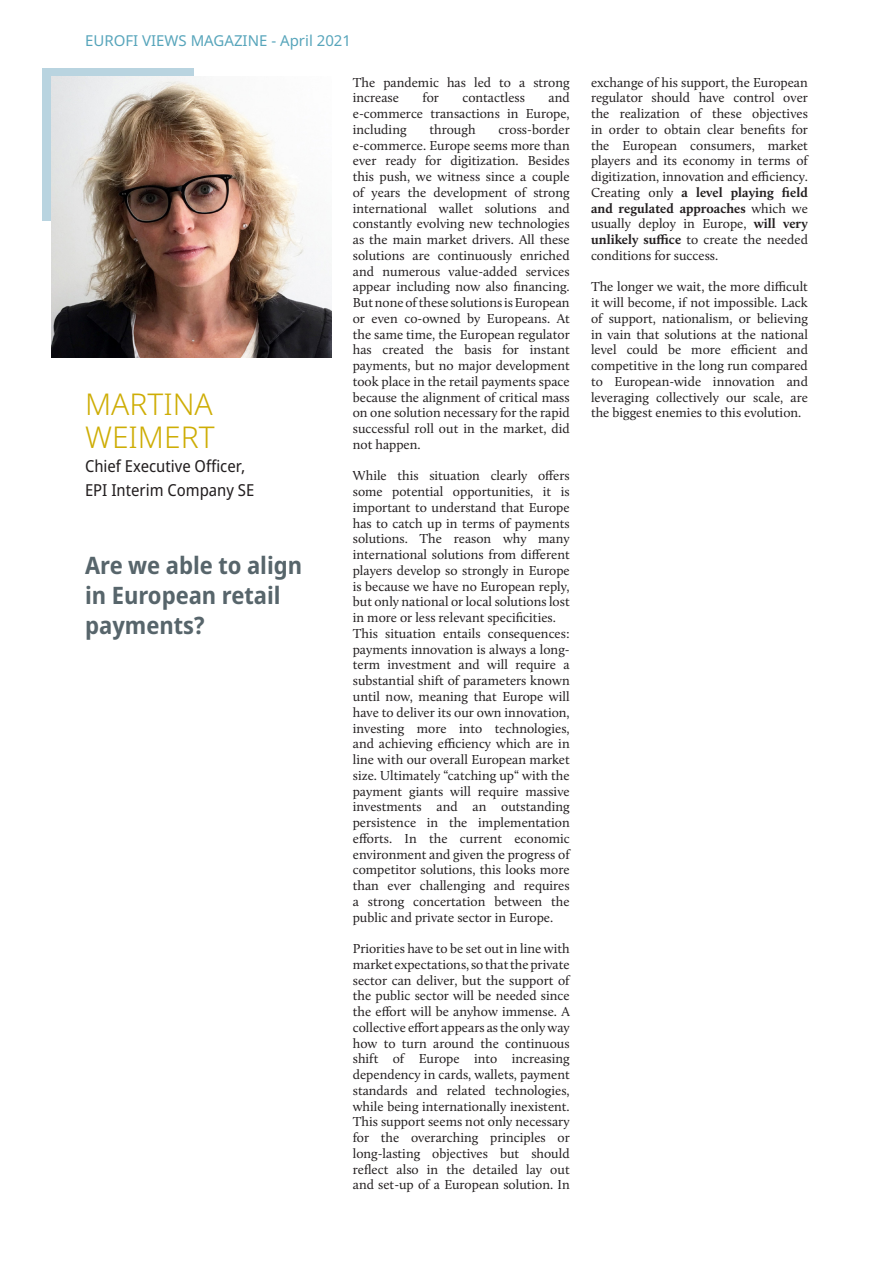
<style>
.page{position:relative;width:893px;height:1263px;background:#fff}
.page>*{position:absolute;margin:0;border:0;box-sizing:border-box;transform-origin:0 0}
.Style_Firstname_Last{font:300 30px/33px "Noto Sans";color:#cead05}
.Style_Titre{font:700 semi-condensed 24px/30px "Noto Sans";color:#57656b}
.Style_Function_Organ{font:semi-condensed 16.5px "Noto Sans";color:#231f20}
.t1{font:15px "Noto Sans";color:#57a5bb}
.Style_Note{font:13.5px/15.8px "Calluna";color:#231f20;text-align:justify}
.s1{font-weight:700}
</style>
<div class="page">
<div style="left:43px;top:68px;width:151px;height:152px;background:#b9d4e0"></div>
<img style="left:51px;top:77px;width:280px;height:280px">
<p class="t1" style="left:85px;top:30px;width:268px">EUROFI VIEWS MAGAZINE - April 2021</p>
<p class="Style_Firstname_Last" style="left:85px;top:388px;width:131px">MARTINA<br>WEIMERT</p>
<p class="Style_Function_Organ" style="left:85px;top:454px;width:162px">Chief Executive Officer,</p>
<p class="Style_Function_Organ" style="left:85px;top:478px;width:171px">EPI Interim Company SE</p>
<p class="Style_Titre" style="left:85px;top:550px;width:219px">Are we able to align in European retail payments?</p>
<p class="Style_Note" style="left:353px;top:74px;width:218px">The pandemic has led to a strong increase</p>
<p class="Style_Note" style="left:353px;top:90px;width:218px;text-indent:196px">and e-commerce transactions in Europe, including</p>
<p class="Style_Note" style="left:423px;top:90px;width:18px">for</p>
<p class="Style_Note" style="left:462px;top:90px;width:64px">contactless</p>
<p class="Style_Note" style="left:353px;top:121px;width:218px;text-indent:146px">cross-border e-commerce. Europe seems more than ever ready for digitization. Besides this push, we witness since a couple of years the development of strong international wallet solutions and constantly evolving new technologies as the main market drivers. All these solutions are continuously enriched and numerous value-added services appear including now also financing.<br>But none of these solutions is European or even co-owned by Europeans. At the same time, the European regulator has created the basis for instant payments, but no major development took place in the retail payments space because the alignment of critical mass on one solution necessary for the rapid successful roll out in the market, did not happen.</p>
<p class="Style_Note" style="left:353px;top:468px;width:218px">While this situation clearly offers some potential opportunities, it is important to understand that Europe has to catch up in terms of payments solutions. The reason why many international solutions from different players develop so strongly in Europe is because we have no European reply, but only national or local solutions lost in more or less relevant specificities.</p>
<p class="Style_Note" style="left:353px;top:625px;width:218px">This situation entails consequences: payments innovation is always a long&shy;term investment and will require a substantial shift of parameters known until now, meaning that Europe will have to deliver its our own innovation, investing more into technologies, and achieving efficiency which are in line with our overall European market size. Ultimately “catching up“ with the payment giants will require massive investments and an outstanding persistence in the implementation efforts. In the current economic environment and given the progress of competitor solutions, this looks more than ever challenging and requires a strong concertation between the public and private sector in Europe.</p>
<p class="Style_Note" style="left:353px;top:940px;width:218px">Priorities have to be set out in line with market expectations, so that the private sector can deliver, but the support of the public sector will be needed since the effort will be anyhow immense. A collective effort appears as the only way how to turn around the continuous shift of Europe into increasing dependency in cards, wallets, payment standards and related technologies, while being internationally inexistent.<br>This support seems not only necessary for the overarching principles or long-lasting objectives but should reflect also in the detailed lay out and set-up of a European solution. In</p>
<p class="Style_Note" style="left:429px;top:121px;width:48px">through</p>
<p class="Style_Note" style="left:591px;top:74px;width:218px">exchange of his support, the European regulator should have control over the realization of these objectives in order to obtain clear benefits for the European consumers, market players and its economy in terms of digitization, innovation and efficiency.<br>Creating only <span class="s1">a level playing field and regulated approaches</span> which we usually deploy in Europe, <span class="s1">will very unlikely suffice</span> to create the needed conditions for success.</p>
<p class="Style_Note" style="left:591px;top:279px;width:218px">The longer we wait, the more difficult it will become, if not impossible. Lack of support, nationalism, or believing in vain that solutions at the national level could be more efficient and competitive in the long run compared to European-wide innovation and leveraging collectively our scale, are the biggest enemies to this evolution.</p>
</div>
